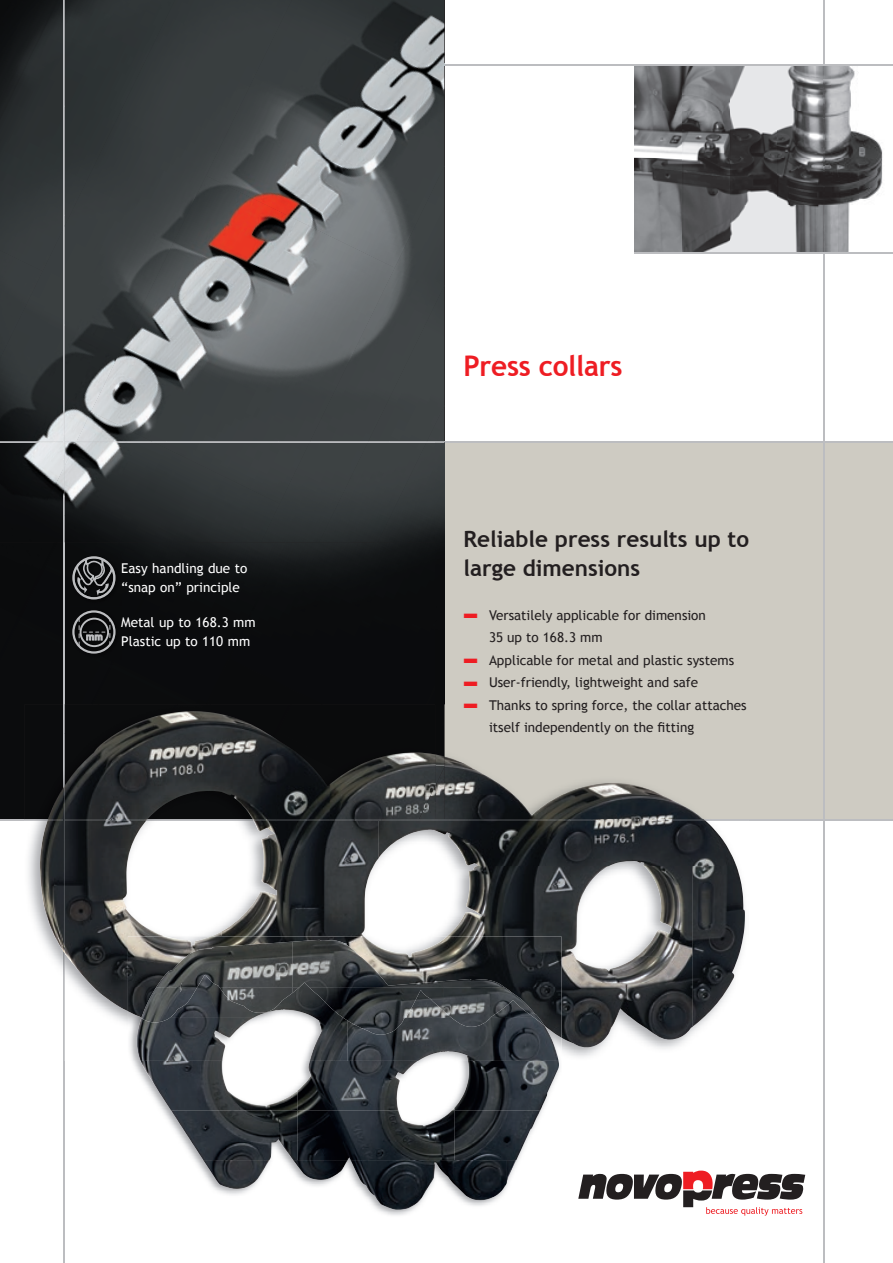
<style>
.page{position:relative;width:893px;height:1263px;background:#fff}
.page>*{position:absolute;margin:0;border:0;box-sizing:border-box;transform-origin:0 0}
.t1{font:700 28.5px "Trebuchet MS";letter-spacing:-.01em;color:#ee1d23}
.t2{font:700 22.5px/28.5px "Trebuchet MS";color:#231f20}
.t3{font:13.5px/22.5px "Trebuchet MS";color:#231f20}
.t4{font:13.5px/19.5px "Trebuchet MS";color:#fff}
.s1{color:#ee1d23}
</style>
<div class="page">
<div style="left:436px;top:442px;width:457px;height:379px;background:#cecbc2"></div>
<img style="left:286px;top:542px;width:158px;height:162px">
<img style="left:172px;top:542px;width:114px;height:162px">
<div style="left:0;top:542px;width:172px;height:277px;background:#0b0c0d"></div>
<div style="left:0;top:542px;width:57px;height:117px;background:#0a0b0d"></div>
<div style="left:207px;top:659px;width:116px;height:45px;background:#0a0b0c"></div>
<svg style="left:92px;top:702px;width:8px;height:2px"></svg>
<svg style="left:578px;top:1170px;width:227px;height:46px"></svg>
<hr style="left:0;top:819px;width:893px;height:2px;background:#bcbdc0">
<hr style="left:0;top:441px;width:893px;height:2px;background:#bcbdc0">
<hr style="left:823px;top:0;width:2px;height:1263px;background:#bcbdc0">
<img style="left:635px;top:65px;width:258px;height:187px">
<hr style="left:635px;top:252px;width:258px;height:2px;background:#bcbdc0">
<hr style="left:427px;top:64px;width:466px;height:1px;background:#bcbdc0">
<hr style="left:63px;top:0;width:2px;height:1263px;background:#bcbdc0">
<img style="left:292px;top:0;width:152px;height:165px">
<img style="left:0;top:0;width:292px;height:484px">
<img style="left:0;top:0;width:175px;height:272px">
<img style="left:261px;top:165px;width:183px;height:377px">
<img style="left:0;top:0;width:58px;height:120px">
<img style="left:319px;top:285px;width:125px;height:257px">
<img style="left:91px;top:175px;width:304px;height:329px">
<img style="left:377px;top:405px;width:67px;height:137px">
<div style="left:0;top:250px;width:43px;height:109px;background:#363b3d"></div>
<img style="left:45px;top:411px;width:235px;height:131px">
<img style="left:0;top:484px;width:119px;height:58px">
<img style="left:436px;top:443px;width:8px;height:99px">
<img style="left:279px;top:441px;width:165px;height:2px">
<img style="left:56px;top:441px;width:223px;height:2px">
<img style="left:0;top:441px;width:56px;height:2px">
<svg style="left:427px;top:64px;width:17px;height:1px"></svg>
<img style="left:63px;top:0;width:2px;height:105px">
<img style="left:63px;top:105px;width:2px;height:109px">
<img style="left:63px;top:214px;width:2px;height:110px">
<img style="left:63px;top:324px;width:2px;height:109px">
<img style="left:63px;top:433px;width:2px;height:109px">
<img style="left:65px;top:819px;width:672px;height:238px">
<div style="left:291px;top:704px;width:145px;height:48px;background:#0a0b0c"></div>
<img style="left:178px;top:704px;width:113px;height:28px">
<img style="left:65px;top:704px;width:113px;height:7px">
<img style="left:277px;top:732px;width:76px;height:20px">
<img style="left:436px;top:704px;width:8px;height:50px">
<div style="left:24px;top:704px;width:39px;height:115px;background:#0b0c0d"></div>
<img style="left:24px;top:819px;width:23px;height:2px">
<img style="left:63px;top:704px;width:2px;height:357px">
<img style="left:166px;top:821px;width:55px;height:115px">
<img style="left:146px;top:819px;width:107px;height:2px">
<img style="left:379px;top:866px;width:68px;height:70px">
<img style="left:65px;top:821px;width:101px;height:190px">
<img style="left:221px;top:821px;width:158px;height:115px">
<img style="left:378px;top:821px;width:358px;height:45px">
<img style="left:447px;top:866px;width:245px;height:91px">
<img style="left:692px;top:866px;width:53px;height:161px">
<svg style="left:211px;top:931px;width:11px;height:5px"></svg>
<img style="left:561px;top:957px;width:132px;height:90px">
<img style="left:444px;top:756px;width:259px;height:63px">
<img style="left:436px;top:784px;width:8px;height:35px">
<img style="left:65px;top:711px;width:212px;height:108px">
<img style="left:277px;top:739px;width:53px;height:80px">
<img style="left:330px;top:752px;width:106px;height:67px">
<img style="left:436px;top:754px;width:8px;height:30px">
<img style="left:40px;top:821px;width:23px;height:130px">
<img style="left:48px;top:788px;width:15px;height:31px">
<svg style="left:47px;top:819px;width:16px;height:2px"></svg>
<img style="left:63px;top:786px;width:2px;height:167px">
<img style="left:128px;top:1018px;width:433px;height:197px">
<img style="left:128px;top:936px;width:433px;height:51px">
<img style="left:128px;top:987px;width:13px;height:31px">
<img style="left:545px;top:987px;width:16px;height:51px">
<img style="left:253px;top:1022px;width:42px;height:39px">
<img style="left:141px;top:1061px;width:418px;height:49px">
<img style="left:171px;top:1110px;width:369px;height:50px">
<img style="left:203px;top:1160px;width:145px;height:29px">
<img style="left:351px;top:1160px;width:156px;height:50px">
<img style="left:507px;top:1160px;width:9px;height:23px">
<img style="left:295px;top:1035px;width:53px;height:26px">
<img style="left:137px;top:1018px;width:116px;height:43px">
<img style="left:348px;top:1018px;width:210px;height:43px">
<img style="left:156px;top:942px;width:137px;height:45px">
<img style="left:293px;top:940px;width:151px;height:95px">
<img style="left:444px;top:979px;width:61px;height:8px">
<img style="left:141px;top:987px;width:152px;height:35px">
<img style="left:444px;top:987px;width:101px;height:40px">
<div style="left:69px;top:553px;width:53px;height:107px;background:#0a0b0c"></div>
<svg style="left:72px;top:610px;width:44px;height:44px;background:#3e3e40"></svg>
<svg style="left:72px;top:556px;width:44px;height:43px;background:#464648"></svg>
<p class="t4" style="left:121px;top:558px;width:128px">Easy handling due to “snap on” principle</p>
<p class="t4" style="left:121px;top:612px;width:136px">Metal up to 168.3 mm<br>Plastic up to 110 mm</p>
<h1 class="t1" style="left:463px;top:348px;width:160px">Press collars</h1>
<h2 class="t2" style="left:463px;top:525px;width:287px">Reliable press results up to large dimensions</h2>
<p class="t3" style="left:489px;top:604px;width:218px;text-indent:-26px"><span class="s1">■</span> Versatilely applicable for dimension<br>35 up to 168.3 mm</p>
<p class="t3" style="left:463px;top:649px;width:272px"><span class="s1">■</span> Applicable for metal and plastic systems</p>
<p class="t3" style="left:463px;top:671px;width:236px"><span class="s1">■</span> User-friendly, lightweight and safe</p>
<p class="t3" style="left:489px;top:694px;width:259px;text-indent:-26px"><span class="s1">■</span> Thanks to spring force, the collar attaches itself independently on the fitting</p>
</div>
